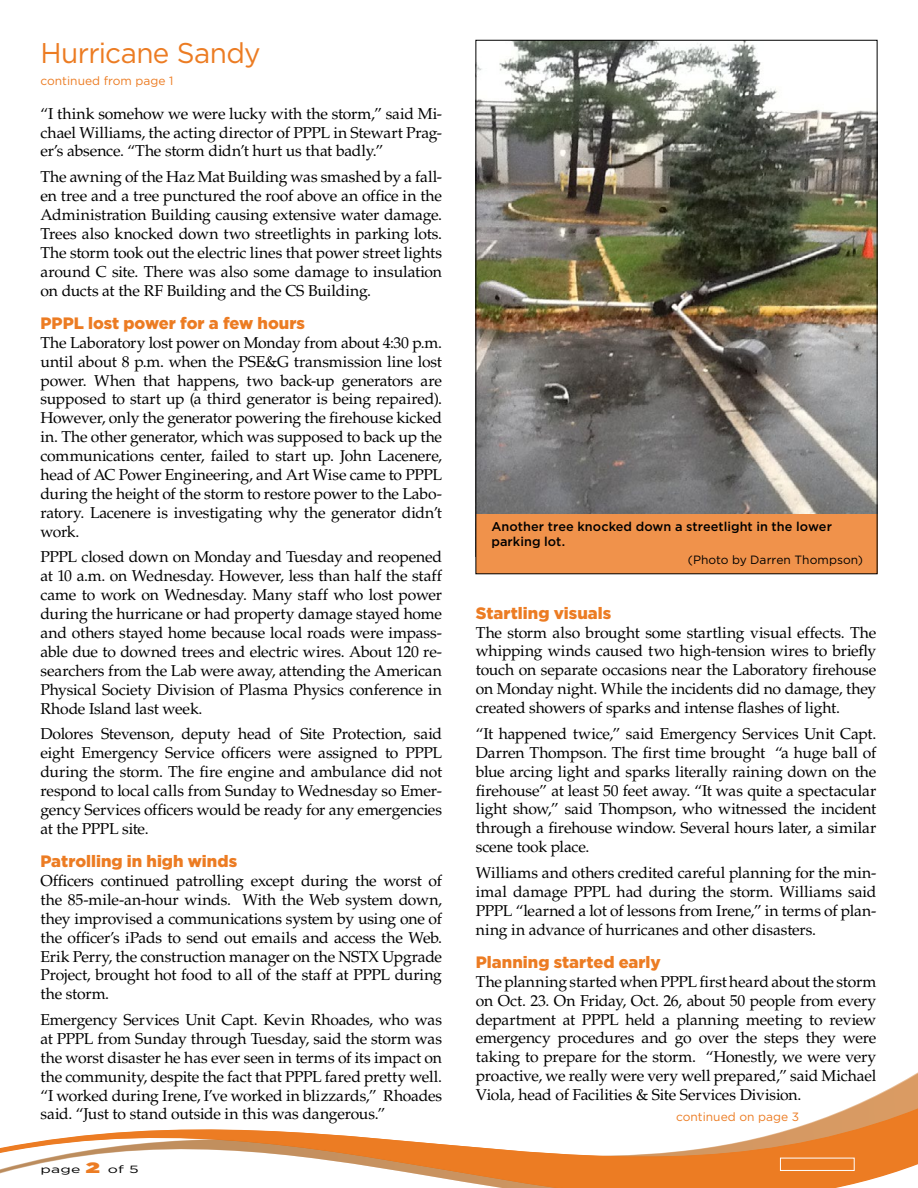
<style>
.page{position:relative;width:918px;height:1188px;background:#fff}
.page>*{position:absolute;margin:0;border:0;box-sizing:border-box;transform-origin:0 0}
.t1{font:28.5px "Gotham";letter-spacing:-.02em;color:#ec7c23}
.t2{font:900 16.5px "Gotham";color:#ec7c23}
.t3{font:15.75px/18.9px "Palatino LT Std";letter-spacing:-.015em;color:#000;text-align:justify}
.t4{font:500 12.75px/15.3px "Gotham";letter-spacing:.005em;color:#000}
.t5{font:12px "Gotham";color:#ec7c23}
.t6{font:12px "Gotham";letter-spacing:.005em;color:#000}
.t7{font:10.5px "Gotham";letter-spacing:.02em;color:#000;scale:1.5 1}
.s1{font-weight:900;font-size:15px;color:#ec7c23}
</style>
<div class="page">
<svg style="left:0;top:1078px;width:918px;height:110px"></svg>
<div style="left:780px;top:1158px;width:75px;height:13px;border:1px solid #fff"></div>
<img style="left:478px;top:42px;width:398px;height:473px">
<div style="left:476px;top:515px;width:402px;height:59px;background:#f0924b"></div>
<h1 class="t1" style="left:40px;top:34px;width:222px">Hurricane Sandy</h1>
<p class="t5" style="left:40px;top:74px;width:134px">continued from page 1</p>
<p class="t3" style="left:40px;top:104px;width:403px">“I think somehow we were lucky with the storm,” said Mi&shy;chael Williams, the acting director of PPPL in Stewart Prag&shy;er’s absence. “The storm didn’t hurt us that badly.”</p>
<p class="t3" style="left:40px;top:168px;width:403px">The awning of the Haz Mat Building was smashed by a fall&shy;en tree and a tree punctured the roof above an office in the Administration Building causing extensive water damage.<br>Trees also knocked down two streetlights in parking lots.<br>The storm took out the electric lines that power street lights around C site. There was also some damage to insulation on ducts at the RF Building and the CS Building.</p>
<p class="t2" style="left:40px;top:312px;width:266px">PPPL lost power for a few hours</p>
<p class="t3" style="left:40px;top:333px;width:403px">The Laboratory lost power on Monday from about 4:30 p.m. until about 8 p.m. when the PSE&amp;G transmission line lost power. When that happens, two back-up generators are supposed to start up (a third generator is being repaired).<br>However, only the generator powering the firehouse kicked in. The other generator, which was supposed to back up the communications center, failed to start up. John Lacenere, head of AC Power Engineering, and Art Wise came to PPPL during the height of the storm to restore power to the Labo&shy;ratory. Lacenere is investigating why the generator didn’t work.</p>
<p class="t3" style="left:40px;top:548px;width:403px">PPPL closed down on Monday and Tuesday and reopened at 10 a.m. on Wednesday. However, less than half the staff came to work on Wednesday. Many staff who lost power during the hurricane or had property damage stayed home and others stayed home because local roads were impass&shy;able due to downed trees and electric wires. About 120 re&shy;searchers from the Lab were away, attending the American Physical Society Division of Plasma Physics conference in Rhode Island last week.</p>
<p class="t3" style="left:40px;top:725px;width:403px">Dolores Stevenson, deputy head of Site Protection, said eight Emergency Service officers were assigned to PPPL during the storm. The fire engine and ambulance did not respond to local calls from Sunday to Wednesday so Emer&shy;gency Services officers would be ready for any emergencies at the PPPL site.</p>
<p class="t2" style="left:40px;top:850px;width:198px">Patrolling in high winds</p>
<p class="t3" style="left:40px;top:871px;width:403px">Officers continued patrolling except during the worst of the 85-mile-an-hour winds. With the Web system down, they improvised a communications system by using one of the officer’s iPads to send out emails and access the Web.<br>Erik Perry, the construction manager on the NSTX Upgrade Project, brought hot food to all of the staff at PPPL during the storm.</p>
<p class="t3" style="left:40px;top:1010px;width:403px">Emergency Services Unit Capt. Kevin Rhoades, who was at PPPL from Sunday through Tuesday, said the storm was the worst disaster he has ever seen in terms of its impact on the community, despite the fact that PPPL fared pretty well. “I worked during Irene, I’ve worked in blizzards,” Rhoades said. “Just to stand outside in this was dangerous.”</p>
<p class="t7" style="left:40px;top:1163px;width:67px">page <span class="s1">2</span> of 5</p>
<p class="t4" style="left:491px;top:519px;width:342px">Another tree knocked down a streetlight in the lower parking lot.</p>
<p class="t6" style="left:688px;top:552px;width:177px">(Photo by Darren Thompson)</p>
<p class="t2" style="left:476px;top:601px;width:137px">Startling visuals</p>
<p class="t3" style="left:476px;top:623px;width:402px">The storm also brought some startling visual effects. The whipping winds caused two high-tension wires to briefly touch on separate occasions near the Laboratory firehouse on Monday night. While the incidents did no damage, they created showers of sparks and intense flashes of light.</p>
<p class="t3" style="left:476px;top:724px;width:402px">“It happened twice,” said Emergency Services Unit Capt.<br>Darren Thompson. The first time brought “a huge ball of blue arcing light and sparks literally raining down on the firehouse” at least 50 feet away. “It was quite a spectacular light show,” said Thompson, who witnessed the incident through a firehouse window. Several hours later, a similar scene took place.</p>
<p class="t3" style="left:476px;top:863px;width:402px">Williams and others credited careful planning for the min&shy;imal damage PPPL had during the storm. Williams said PPPL “learned a lot of lessons from Irene,” in terms of plan&shy;ning in advance of hurricanes and other disasters.</p>
<p class="t2" style="left:476px;top:951px;width:186px">Planning started early</p>
<p class="t3" style="left:476px;top:972px;width:402px">The planning started when PPPL first heard about the storm on Oct. 23. On Friday, Oct. 26, about 50 people from every department at PPPL held a planning meeting to review emergency procedures and go over the steps they were taking to prepare for the storm. “Honestly, we were very proactive, we really were very well prepared,” said Michael Viola, head of Facilities &amp; Site Services Division.</p>
<p class="t5" style="left:676px;top:1109px;width:124px">continued on page 3</p>
</div>
